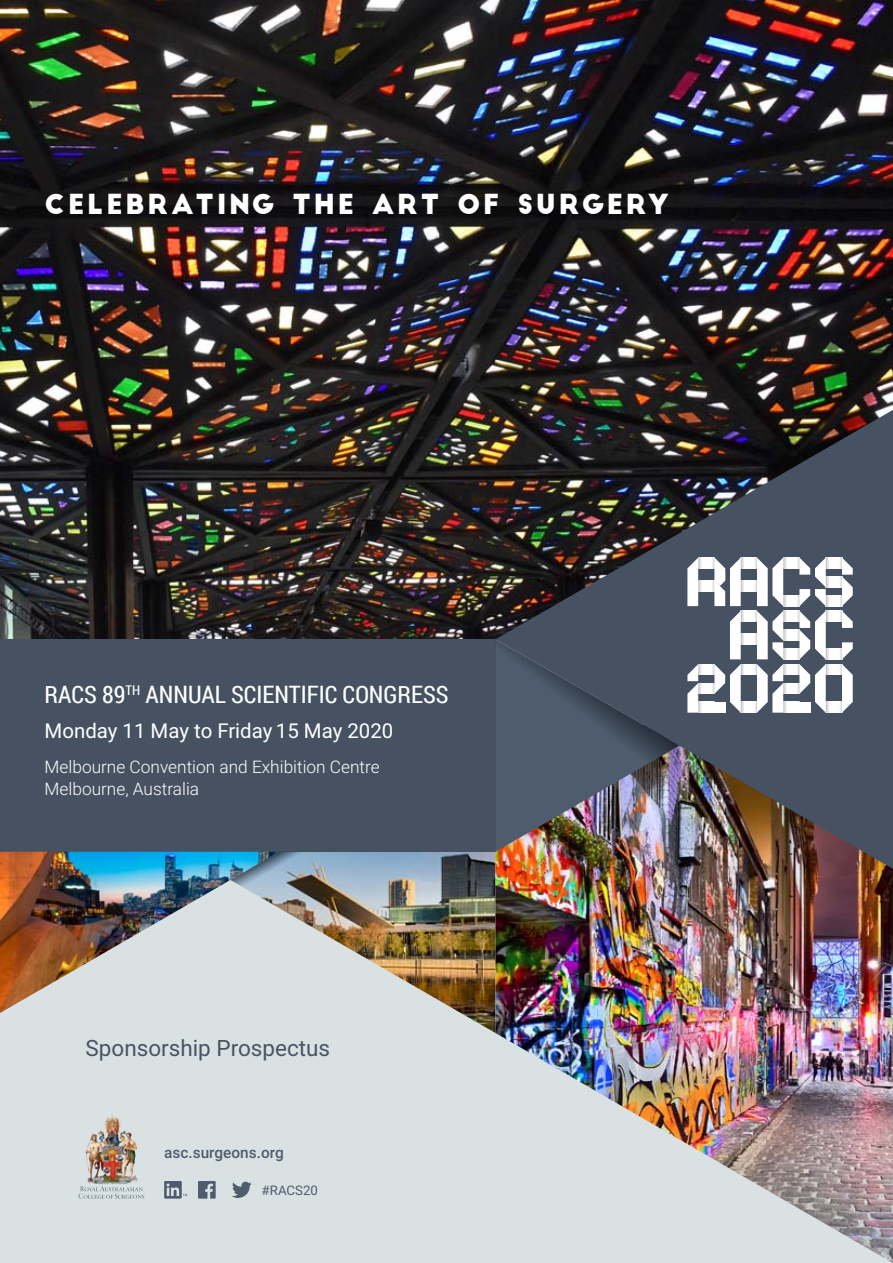
<style>
.page{position:relative;width:893px;height:1263px;background:#fff}
.page>*{position:absolute;margin:0;border:0;box-sizing:border-box;transform-origin:0 0}
.t1{font:27px "Big John";letter-spacing:.1em;color:#fff}
.t2{font:24px "Roboto Condensed";color:#fff}
.t3{font:22.5px "Roboto";color:#475464}
.t4{font:20.4px "Roboto";color:#fff}
.t5{font:300 17.25px/22px "Roboto";color:#fff}
.t6{font:500 15.45px "Roboto";color:#4e5c6d}
.t7{font:13.2px "Roboto";color:#4e5c6d}
</style>
<div class="page">
<img style="left:0;top:0;width:893px;height:639px">
<div style="left:0;top:852px;width:893px;height:411px;background:#d9e1e2"></div>
<img style="left:495px;top:869px;width:398px;height:394px">
<img style="left:495px;top:410px;width:398px;height:459px">
<div style="left:0;top:639px;width:495px;height:213px;background:#465262"></div>
<img style="left:0;top:852px;width:230px;height:161px">
<img style="left:230px;top:852px;width:265px;height:181px">
<img style="left:495px;top:639px;width:184px;height:213px">
<svg style="left:698px;top:558px;width:16px;height:10px"></svg>
<svg style="left:741px;top:558px;width:16px;height:10px"></svg>
<svg style="left:783px;top:558px;width:16px;height:10px"></svg>
<svg style="left:826px;top:558px;width:16px;height:10px"></svg>
<svg style="left:826px;top:576px;width:16px;height:11px"></svg>
<svg style="left:698px;top:580px;width:16px;height:11px"></svg>
<svg style="left:741px;top:580px;width:16px;height:11px"></svg>
<svg style="left:783px;top:595px;width:16px;height:11px"></svg>
<svg style="left:826px;top:595px;width:16px;height:11px"></svg>
<svg style="left:687px;top:558px;width:11px;height:48px"></svg>
<svg style="left:826px;top:664px;width:16px;height:11px"></svg>
<svg style="left:826px;top:702px;width:16px;height:11px"></svg>
<svg style="left:741px;top:611px;width:16px;height:11px"></svg>
<svg style="left:826px;top:611px;width:16px;height:11px"></svg>
<svg style="left:783px;top:611px;width:16px;height:11px"></svg>
<svg style="left:783px;top:630px;width:16px;height:10px"></svg>
<svg style="left:741px;top:634px;width:16px;height:10px"></svg>
<svg style="left:826px;top:649px;width:16px;height:10px"></svg>
<svg style="left:783px;top:649px;width:16px;height:10px"></svg>
<svg style="left:842px;top:558px;width:11px;height:70px"></svg>
<svg style="left:842px;top:642px;width:11px;height:71px"></svg>
<svg style="left:783px;top:664px;width:16px;height:11px"></svg>
<svg style="left:783px;top:683px;width:16px;height:11px"></svg>
<svg style="left:783px;top:702px;width:11px;height:11px"></svg>
<div style="left:794px;top:702px;width:16px;height:11px;background:#fff"></div>
<svg style="left:799px;top:558px;width:27px;height:155px"></svg>
<svg style="left:741px;top:664px;width:16px;height:11px"></svg>
<svg style="left:741px;top:702px;width:16px;height:11px"></svg>
<svg style="left:757px;top:558px;width:26px;height:155px"></svg>
<svg style="left:698px;top:664px;width:16px;height:11px"></svg>
<svg style="left:698px;top:683px;width:16px;height:11px"></svg>
<svg style="left:698px;top:702px;width:11px;height:11px"></svg>
<div style="left:709px;top:702px;width:16px;height:11px;background:#fff"></div>
<svg style="left:687px;top:664px;width:11px;height:49px"></svg>
<svg style="left:714px;top:558px;width:27px;height:155px"></svg>
<svg style="left:198px;top:1181px;width:18px;height:17px"></svg>
<svg style="left:164px;top:1181px;width:23px;height:17px"></svg>
<svg style="left:232px;top:1182px;width:20px;height:16px"></svg>
<img style="left:98px;top:1115px;width:14px;height:26px">
<svg style="left:79px;top:1186px;width:65px;height:13px"></svg>
<h1 class="t1" style="left:45px;top:192px;width:625px">CELEBRATING THE ART OF SURGERY</h1>
<h2 class="t2" style="left:45px;top:678px;width:392px">RACS 89<sup>TH</sup> ANNUAL SCIENTIFIC CONGRESS</h2>
<p class="t4" style="left:45px;top:716px;width:350px">Monday 11 May to Friday 15 May 2020</p>
<p class="t5" style="left:45px;top:755px;width:337px">Melbourne Convention and Exhibition Centre<br>Melbourne, Australia</p>
<h3 class="t3" style="left:86px;top:1032px;width:246px">Sponsorship Prospectus</h3>
<p class="t6" style="left:164px;top:1141px;width:121px">asc.surgeons.org</p>
<p class="t7" style="left:262px;top:1181px;width:58px">#RACS20</p>
</div>
